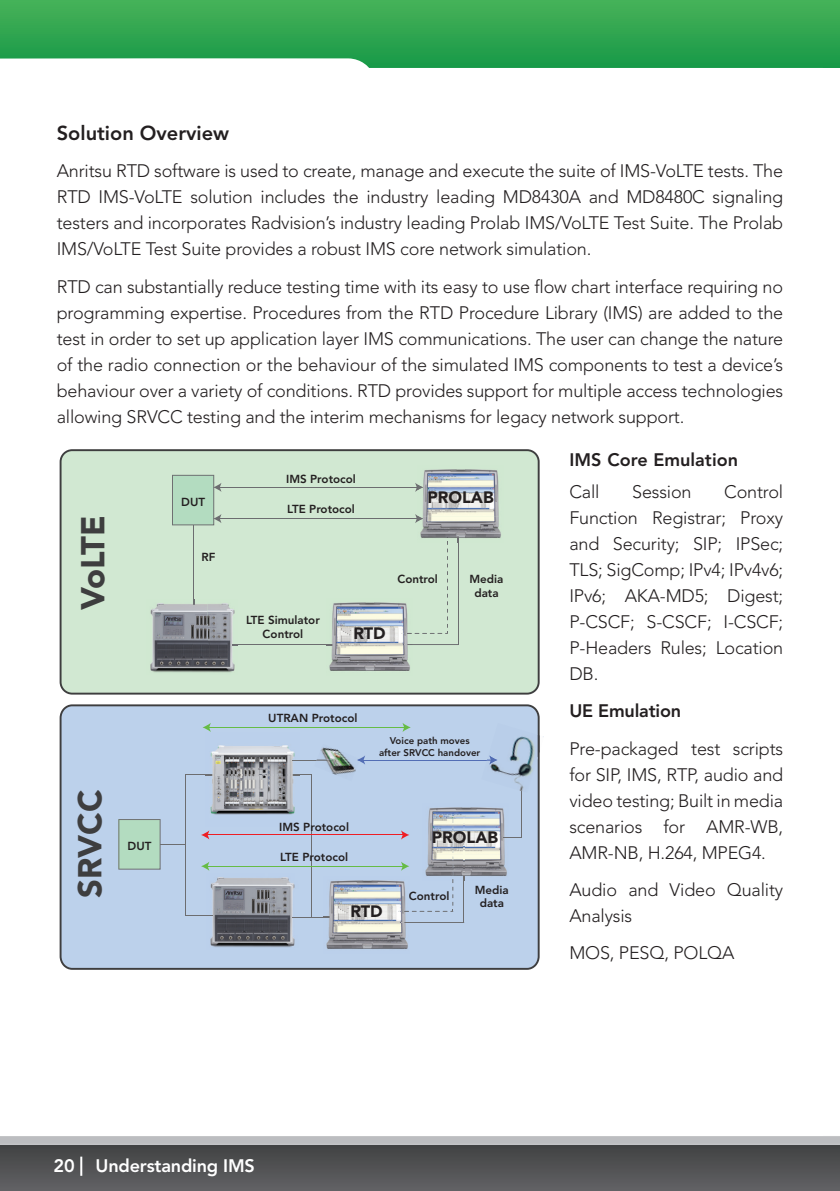
<style>
.page{position:relative;width:840px;height:1191px;background:#fff}
.page>*{position:absolute;margin:0;border:0;box-sizing:border-box;transform-origin:0 0}
.t1{font:900 32.8px "Avenir";color:#3e3e3f}
.Body_Text_9pt_Avenir{font:800 20px "Avenir";color:#231f20}
.Body_Text_9pt_Avenir-2{font:300 18px/26px "Avenir";letter-spacing:-.01em;color:#231f20;text-align:justify}
.t2{font:800 18px "Avenir";letter-spacing:-.01em;color:#fff}
._2nd_level_Head_Aven{font:800 18px "Avenir";color:#231f20}
.Body_Text_9pt_Avenir-3{font:800 18px "Avenir";letter-spacing:-.01em;color:#231f20}
.t3{font:900 16.4px "Avenir";color:#231f20}
.t4{font:800 11.6px/14px "Avenir";color:#231f20;text-align:center}
.t5{font:800 9.6px/11.6px "Avenir";color:#231f20;text-align:center}
</style>
<div class="page">
<svg style="left:0;top:0;width:839px;height:68px"></svg>
<div style="left:0;top:1144px;width:839px;height:47px;background:linear-gradient(to bottom,#404142,#626265)"></div>
<svg style="left:80px;top:1156px;width:2px;height:19px"></svg>
<div style="left:60px;top:449px;width:479px;height:245px;background:#d1e8d2"></div>
<hr style="left:193px;top:525px;width:1px;height:79px;background:#6c6d70">
<hr style="left:219px;top:487px;width:198px;height:1px;background:#6c6d70">
<hr style="left:219px;top:518px;width:198px;height:1px;background:#6c6d70">
<svg style="left:172px;top:475px;width:49px;height:50px"></svg>
<hr style="left:231px;top:644px;width:103px;height:1px;background:#6c6d70">
<hr style="left:457px;top:535px;width:1px;height:109px;background:#6c6d70">
<img style="left:326px;top:599px;width:86px;height:76px">
<svg style="left:402px;top:644px;width:56px;height:1px"></svg>
<img style="left:417px;top:465px;width:86px;height:77px">
<svg style="left:415px;top:483px;width:8px;height:9px"></svg>
<svg style="left:415px;top:514px;width:8px;height:9px"></svg>
<svg style="left:401px;top:535px;width:47px;height:99px"></svg>
<div style="left:60px;top:704px;width:479px;height:265px;background:#bcd1eb"></div>
<img style="left:207px;top:873px;width:91px;height:76px">
<hr style="left:292px;top:916px;width:39px;height:1px;background:#6c6d70">
<hr style="left:463px;top:813px;width:1px;height:109px;background:#6c6d70">
<img style="left:323px;top:877px;width:86px;height:76px">
<svg style="left:399px;top:922px;width:65px;height:1px"></svg>
<img style="left:422px;top:803px;width:86px;height:77px">
<img style="left:463px;top:813px;width:1px;height:67px">
<img style="left:146px;top:599px;width:92px;height:76px">
<hr style="left:185px;top:774px;width:1px;height:141px;background:#6c6d70">
<svg style="left:186px;top:914px;width:27px;height:1px"></svg>
<hr style="left:185px;top:774px;width:126px;height:1px;background:#6c6d70">
<svg style="left:118px;top:819px;width:67px;height:50px"></svg>
<img style="left:206px;top:732px;width:93px;height:94px">
<img style="left:206px;top:774px;width:93px;height:1px">
<hr style="left:310px;top:774px;width:1px;height:142px;background:#6c6d70">
<hr style="left:292px;top:759px;width:39px;height:1px;background:#6c6d70">
<svg style="left:503px;top:837px;width:18px;height:1px"></svg>
<hr style="left:520px;top:791px;width:1px;height:46px;background:#6c6d70">
<hr style="left:207px;top:834px;width:196px;height:1px;background:#ee1d23">
<svg style="left:201px;top:830px;width:8px;height:9px"></svg>
<hr style="left:207px;top:865px;width:196px;height:1px;background:#66bc45">
<svg style="left:201px;top:861px;width:8px;height:10px"></svg>
<svg style="left:398px;top:813px;width:55px;height:99px"></svg>
<hr style="left:362px;top:759px;width:129px;height:1px;background:#536eb5">
<img style="left:314px;top:744px;width:45px;height:37px">
<svg style="left:316px;top:759px;width:15px;height:1px"></svg>
<svg style="left:357px;top:755px;width:8px;height:9px"></svg>
<img style="left:539px;top:735px;width:1px;height:16px">
<img style="left:481px;top:723px;width:56px;height:70px">
<img style="left:537px;top:735px;width:2px;height:22px">
<svg style="left:486px;top:755px;width:11px;height:9px"></svg>
<hr style="left:208px;top:727px;width:196px;height:1px;background:#66bc45">
<svg style="left:202px;top:723px;width:9px;height:9px"></svg>
<svg style="left:402px;top:723px;width:8px;height:9px"></svg>
<p class="Body_Text_9pt_Avenir" style="left:57px;top:121px;width:174px">Solution Overview</p>
<p class="Body_Text_9pt_Avenir-2" style="left:57px;top:158px;width:727px">Anritsu RTD software is used to create, manage and execute the suite of IMS-VoLTE tests. The RTD IMS-VoLTE solution includes the industry leading MD8430A and MD8480C signaling testers and incorporates Radvision’s industry leading Prolab IMS/VoLTE Test Suite. The Prolab IMS/VoLTE Test Suite provides a robust IMS core network simulation.</p>
<p class="Body_Text_9pt_Avenir-2" style="left:57px;top:273px;width:727px">RTD can substantially reduce testing time with its easy to use flow chart interface requiring no programming expertise. Procedures from the RTD Procedure Library (IMS) are added to the test in order to set up application layer IMS communications. The user can change the nature of the radio connection or the behaviour of the simulated IMS components to test a device’s behaviour over a variety of conditions. RTD provides support for multiple access technologies allowing SRVCC testing and the interim mechanisms for legacy network support.</p>
<p class="t1" style="left:73px;top:610px;width:96px;rotate:-90deg">VoLTE</p>
<p class="t4" style="left:181px;top:494px;width:25px">DUT</p>
<p class="t4" style="left:201px;top:550px;width:15px">RF</p>
<p class="t1" style="left:70px;top:898px;width:110px;rotate:-90deg">SRVCC</p>
<p class="t4" style="left:127px;top:838px;width:25px">DUT</p>
<p class="t4" style="left:286px;top:472px;width:71px">IMS Protocol</p>
<p class="t4" style="left:287px;top:502px;width:69px">LTE Protocol</p>
<p class="t3" style="left:427px;top:488px;width:68px">PROLAB</p>
<p class="t4" style="left:246px;top:613px;width:75px">LTE Simulator<br>Control</p>
<p class="t3" style="left:353px;top:623px;width:34px">RTD</p>
<p class="t4" style="left:397px;top:572px;width:42px">Control</p>
<p class="t4" style="left:469px;top:572px;width:35px">Media data</p>
<p class="t4" style="left:268px;top:711px;width:91px">UTRAN Protocol</p>
<p class="t4" style="left:279px;top:819px;width:71px">IMS Protocol</p>
<p class="t4" style="left:280px;top:850px;width:69px">LTE Protocol</p>
<p class="t5" style="left:379px;top:735px;width:103px">Voice path moves after SRVCC handover</p>
<p class="t3" style="left:431px;top:827px;width:68px">PROLAB</p>
<p class="t3" style="left:350px;top:901px;width:34px">RTD</p>
<p class="t4" style="left:408px;top:889px;width:42px">Control</p>
<p class="t4" style="left:474px;top:882px;width:35px">Media</p>
<p class="t4" style="left:479px;top:896px;width:26px">data</p>
<p class="_2nd_level_Head_Aven" style="left:569px;top:449px;width:170px">IMS Core Emulation</p>
<p class="Body_Text_9pt_Avenir-2" style="left:569px;top:479px;width:32px">Call</p>
<p class="Body_Text_9pt_Avenir-2" style="left:632px;top:479px;width:61px">Session</p>
<p class="Body_Text_9pt_Avenir-2" style="left:569px;top:479px;width:215px;text-indent:155px">Control Function Registrar; Proxy and Security; SIP; IPSec; TLS; SigComp; IPv4; IPv4v6; IPv6; AKA-MD5; Digest; P-CSCF; S-CSCF; I-CSCF; P-Headers Rules; Location DB.</p>
<p class="Body_Text_9pt_Avenir-3" style="left:569px;top:700px;width:113px">UE Emulation</p>
<p class="Body_Text_9pt_Avenir-2" style="left:569px;top:735px;width:215px">Pre-packaged test scripts for SIP, IMS, RTP, audio and video testing; Built in media scenarios for AMR-WB, AMR-NB, H.264, MPEG4.</p>
<p class="Body_Text_9pt_Avenir-2" style="left:569px;top:877px;width:215px">Audio and Video Quality<br>Analysis</p>
<p class="Body_Text_9pt_Avenir-2" style="left:569px;top:940px;width:166px">MOS, PESQ, POLQA</p>
<p class="t2" style="left:54px;top:1154px;width:203px">20 Understanding IMS</p>
</div>
